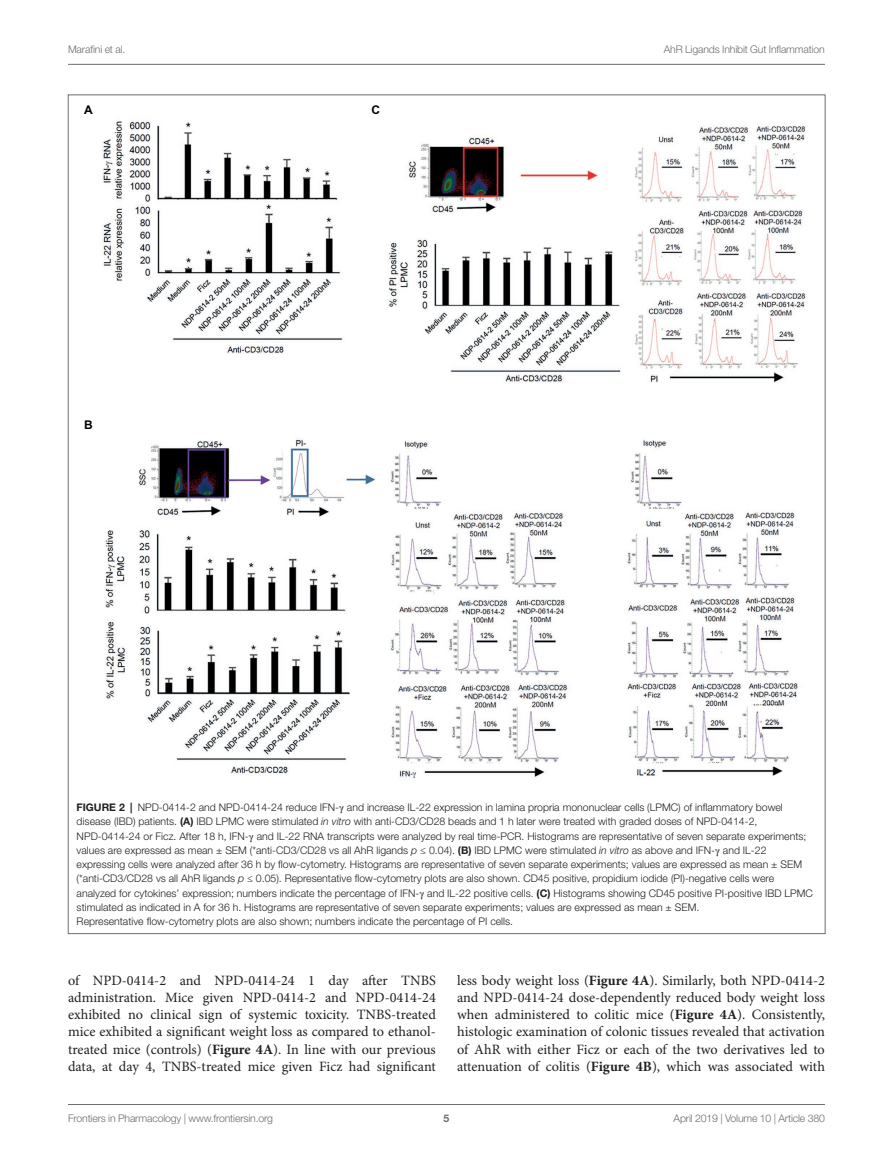
<style>
.page{position:relative;width:893px;height:1170px;background:#fff}
.page>*{position:absolute;margin:0;border:0;box-sizing:border-box;transform-origin:0 0}
.TEXT_FLUSH{font:14.25px/17.2px "Minion Pro";color:#231f20;text-align:justify}
.t1{font:700 12px "Arial";color:#000001}
.FIG_LEG{font:300 10.5px/14.2px "Helvetica Neue LT Std";color:#231f20}
.t2{font:300 10.5px "Helvetica Neue LT Std";letter-spacing:-.015em;color:#6c6d70}
.t3{font:700 10.5px "Helvetica Neue LT Std";color:#6c6d70}
.s1{font-weight:700}
.s2{font-family:"STIX General";font-weight:400}
.s3{font-style:italic}
</style>
<div class="page">
<hr style="left:68px;top:64px;width:757px;height:1px;background:#6c6d70">
<hr style="left:68px;top:1104px;width:757px;height:1px;background:#6c6d70">
<img style="left:102px;top:120px;width:704px;height:659px">
<p class="t2" style="left:68px;top:42px;width:59px">Marafini et al.</p>
<p class="t2" style="left:664px;top:42px;width:163px">AhR Ligands Inhibit Gut Inflammation</p>
<p class="t1" style="left:84px;top:101px;width:10px">A</p>
<p class="t1" style="left:84px;top:417px;width:10px">B</p>
<p class="t1" style="left:371px;top:101px;width:10px">C</p>
<p class="FIG_LEG" style="left:77px;top:800px;width:738px"><span class="s1">FIGURE 2 |</span> NPD-0414-2 and NPD-0414-24 reduce IFN-<span class="s2">γ</span> and increase IL-22 expression in lamina propria mononuclear cells (LPMC) of inflammatory bowel disease (IBD) patients. <span class="s1">(A)</span> IBD LPMC were stimulated <span class="s3">in vitro</span> with anti-CD3/CD28 beads and 1 h later were treated with graded doses of NPD-0414-2, NPD-0414-24 or Ficz. After 18 h, IFN-<span class="s2">γ</span> and IL-22 RNA transcripts were analyzed by real time-PCR. Histograms are representative of seven separate experiments; values are expressed as mean ± SEM (*anti-CD3/CD28 vs all AhR ligands <span class="s3">p</span> ≤ 0.04). <span class="s1">(B)</span> IBD LPMC were stimulated <span class="s3">in vitro</span> as above and IFN-<span class="s2">γ</span> and IL-22 expressing cells were analyzed after 36 h by flow-cytometry. Histograms are representative of seven separate experiments; values are expressed as mean ± SEM (*anti-CD3/CD28 vs all AhR ligands <span class="s3">p</span> ≤ 0.05). Representative flow-cytometry plots are also shown. CD45 positive, propidium iodide (PI)-negative cells were analyzed for cytokines’ expression; numbers indicate the percentage of IFN-<span class="s2">γ</span> and IL-22 positive cells. <span class="s1">(C)</span> Histograms showing CD45 positive PI-positive IBD LPMC stimulated as indicated in A for 36 h. Histograms are representative of seven separate experiments; values are expressed as mean ± SEM.<br>Representative flow-cytometry plots are also shown; numbers indicate the percentage of PI cells.</p>
<p class="TEXT_FLUSH" style="left:68px;top:971px;width:369px">of NPD-0414-2 and NPD-0414-24 1 day after TNBS administration. Mice given NPD-0414-2 and NPD-0414-24 exhibited no clinical sign of systemic toxicity. TNBS-treated mice exhibited a significant weight loss as compared to ethanol&shy;treated mice (controls) (<span class="s1">Figure 4A</span>). In line with our previous data, at day 4, TNBS-treated mice given Ficz had significant</p>
<p class="TEXT_FLUSH" style="left:457px;top:971px;width:369px">less body weight loss (<span class="s1">Figure 4A</span>). Similarly, both NPD-0414-2 and NPD-0414-24 dose-dependently reduced body weight loss when administered to colitic mice (<span class="s1">Figure 4A</span>). Consistently, histologic examination of colonic tissues revealed that activation of AhR with either Ficz or each of the two derivatives led to attenuation of colitis (<span class="s1">Figure 4B</span>), which was associated with</p>
<p class="t2" style="left:68px;top:1111px;width:207px">Frontiers in Pharmacology | www.frontiersin.org</p>
<p class="t3" style="left:444px;top:1111px;width:7px">5</p>
<p class="t2" style="left:673px;top:1111px;width:153px">April 2019 | Volume 10 | Article 380</p>
</div>
